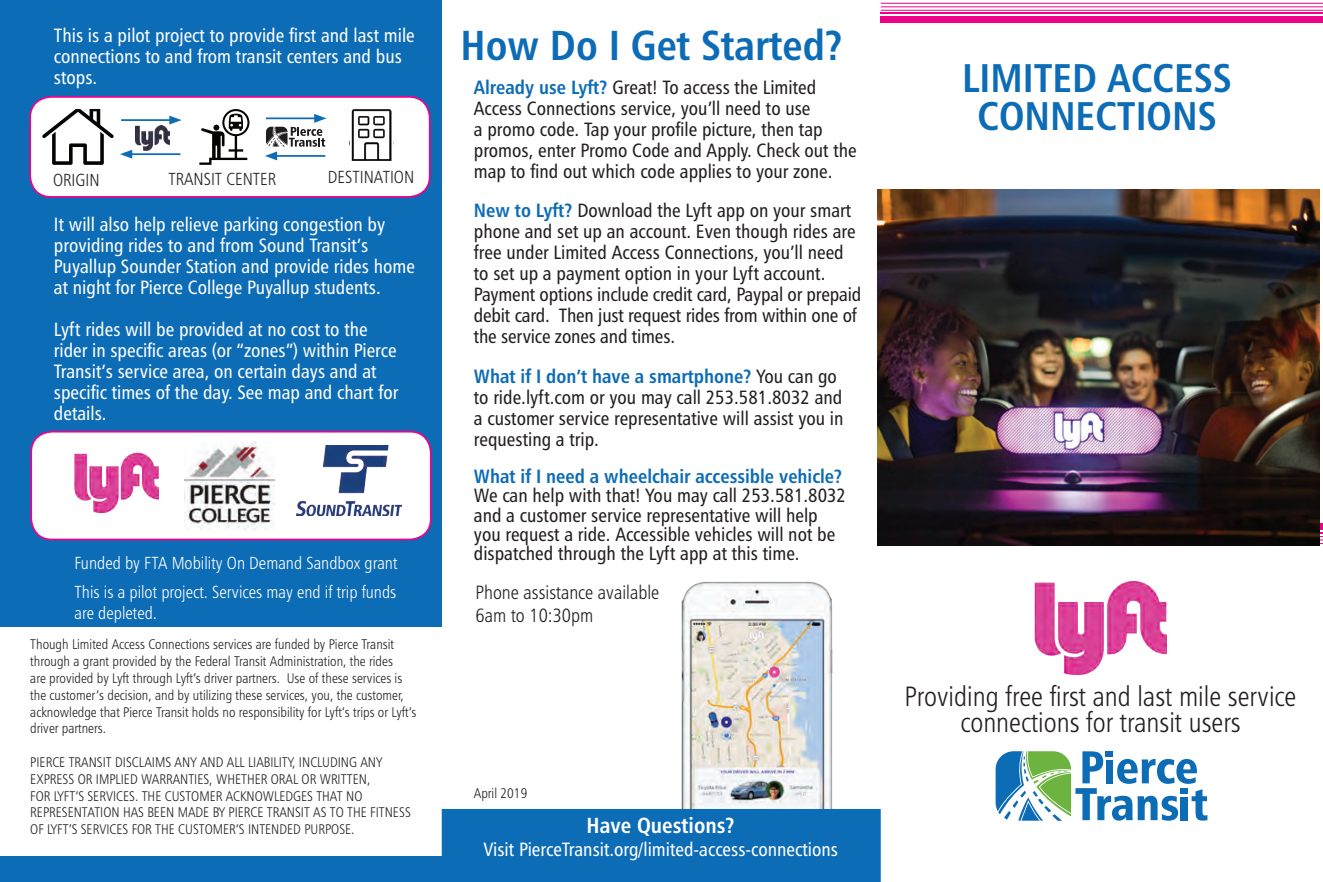
<style>
.page{position:relative;width:1323px;height:882px;background:#fff}
.page>*{position:absolute;margin:0;border:0;box-sizing:border-box;transform-origin:0 0}
.t1{font:42px "Humanist 777 BT Bold Condensed B";color:#0d6cb6}
.t2{font:40.07px/37.6px "Humanist 777 BT Bold Condensed B";color:#0d6cb6;text-align:center}
.t3{font:28px/26.2px "Humanist 777 BT Light Condensed B";color:#231f20;text-align:center}
.t4{font:21.88px "Humanist 777 BT Bold Condensed B";color:#fff}
.t5{font:19.25px/21px "Humanist 777 BT Roman Condensed B";color:#231f20}
.t6{font:19.25px/21px "Humanist 777 BT Roman Condensed B";color:#fff}
.t7{font:19.25px/23.1px "Humanist 777 BT Light Condensed B";color:#231f20}
.t8{font:17.5px/21px "Humanist 777 BT Light Condensed B";color:#fff}
.t9{font:17.5px "Humanist 777 BT Light Condensed B";color:#231f20}
.t10{font:14px/16.8px "Humanist 777 BT Light Condensed B";color:#231f20}
.s1{font-family:"Humanist 777 BT Bold Condensed B";color:#0d6cb6}
</style>
<div class="page">
<div style="left:0;top:0;width:445px;height:882px;background:#0d6cb6"></div>
<div style="left:442px;top:0;width:439px;height:882px;background:#fff"></div>
<div style="left:30px;top:97px;width:400px;height:100px;background:#fff;border-radius:21px"></div>
<div style="left:29px;top:96px;width:402px;height:102px;border:2px solid #ed028c;border-radius:21px"></div>
<div style="left:31px;top:432px;width:400px;height:108px;background:#fff;border-radius:21px"></div>
<div style="left:30px;top:431px;width:402px;height:109px;border:2px solid #ed028c;border-radius:21px"></div>
<img style="left:74px;top:453px;width:84px;height:59px">
<img style="left:184px;top:441px;width:91px;height:89px">
<img style="left:296px;top:446px;width:106px;height:70px">
<svg style="left:42px;top:109px;width:72px;height:56px"></svg>
<svg style="left:199px;top:109px;width:50px;height:56px"></svg>
<svg style="left:352px;top:109px;width:39px;height:52px"></svg>
<hr style="left:121px;top:119px;width:51px;height:2px;background:#0d6cb6">
<svg style="left:169px;top:116px;width:13px;height:9px"></svg>
<hr style="left:130px;top:153px;width:50px;height:2px;background:#0d6cb6">
<svg style="left:120px;top:150px;width:12px;height:9px"></svg>
<img style="left:135px;top:126px;width:34px;height:24px">
<svg style="left:265px;top:114px;width:61px;height:46px"></svg>
<div style="left:0;top:627px;width:442px;height:229px;background:#fff"></div>
<img style="left:662px;top:581px;width:200px;height:228px">
<div style="left:442px;top:809px;width:439px;height:73px;background:#0d6cb6"></div>
<hr style="left:881px;top:533px;width:442px;height:1px;background:#ed028c">
<hr style="left:881px;top:536px;width:442px;height:1px;background:#ed028c">
<hr style="left:881px;top:540px;width:442px;height:1px;background:#ed028c">
<hr style="left:881px;top:543px;width:442px;height:1px;background:#ed028c">
<svg style="left:996px;top:751px;width:211px;height:70px"></svg>
<img style="left:1034px;top:581px;width:132px;height:93px">
<div style="left:881px;top:17px;width:442px;height:6px;background:#ed028c"></div>
<hr style="left:881px;top:12px;width:442px;height:2px;background:#ed028c">
<hr style="left:881px;top:10px;width:442px;height:1px;background:#ed028c">
<hr style="left:881px;top:7px;width:442px;height:1px;background:#ed028c">
<hr style="left:881px;top:3px;width:442px;height:1px;background:#ed028c">
<img style="left:877px;top:189px;width:443px;height:357px">
<p class="t6" style="left:54px;top:25px;width:362px">This is a pilot project to provide first and last mile connections to and from transit centers and bus stops.</p>
<p class="t9" style="left:53px;top:170px;width:48px">ORIGIN</p>
<p class="t9" style="left:168px;top:168px;width:109px">TRANSIT CENTER</p>
<p class="t9" style="left:328px;top:166px;width:88px">DESTINATION</p>
<p class="t6" style="left:54px;top:214px;width:362px">It will also help relieve parking congestion by providing rides to and from Sound Transit’s Puyallup Sounder Station and provide rides home at night for Pierce College Puyallup students.</p>
<p class="t6" style="left:54px;top:319px;width:346px">Lyft rides will be provided at no cost to the rider in specific areas (or “zones”) within Pierce Transit’s service area, on certain days and at specific times of the day. See map and chart for details.</p>
<p class="t8" style="left:75px;top:552px;width:324px">Funded by FTA Mobility On Demand Sandbox grant</p>
<p class="t1" style="left:461px;top:19px;width:384px">How Do I Get Started?</p>
<p class="t5" style="left:474px;top:76px;width:384px"><span class="s1">Already use Lyft?</span> Great! To access the Limited Access Connections service, you’ll need to use<br>a promo code. Tap your profile picture, then tap promos, enter Promo Code and Apply. Check out the map to find out which code applies to your zone.</p>
<p class="t5" style="left:474px;top:200px;width:389px"><span class="s1">New to Lyft?</span> Download the Lyft app on your smart phone and set up an account. Even though rides are free under Limited Access Connections, you’ll need to set up a payment option in your Lyft account.<br>Payment options include credit card, Paypal or prepaid debit card. Then just request rides from within one of the service zones and times.</p>
<p class="t5" style="left:474px;top:365px;width:371px"><span class="s1">What if I don’t have a smartphone?</span> You can go to ride.lyft.com or you may call 253.581.8032 and a customer service representative will assist you in requesting a trip.</p>
<p class="t5" style="left:474px;top:466px;width:374px;line-height:19.2px"><span class="s1">What if I need a wheelchair accessible vehicle?<br></span>We can help with that! You may call 253.581.8032 and a customer service representative will help you request a ride. Accessible vehicles will not be dispatched through the Lyft app at this time.</p>
<p class="t8" style="left:75px;top:581px;width:323px">This is a pilot project. Services may end if trip funds are depleted.</p>
<p class="t7" style="left:476px;top:580px;width:185px">Phone assistance available<br>6am to 10:30pm</p>
<p class="t10" style="left:30px;top:636px;width:388px">Though Limited Access Connections services are funded by Pierce Transit through a grant provided by the Federal Transit Administration, the rides<br>are provided by Lyft through Lyft’s driver partners. Use of these services is the customer’s decision, and by utilizing these services, you, the customer, acknowledge that Pierce Transit holds no responsibility for Lyft’s trips or Lyft’s driver partners.</p>
<p class="t10" style="left:30px;top:753px;width:382px">PIERCE TRANSIT DISCLAIMS ANY AND ALL LIABILITY, INCLUDING ANY EXPRESS OR IMPLIED WARRANTIES, WHETHER ORAL OR WRITTEN,<br>FOR LYFT’S SERVICES. THE CUSTOMER ACKNOWLEDGES THAT NO REPRESENTATION HAS BEEN MADE BY PIERCE TRANSIT AS TO THE FITNESS OF LYFT’S SERVICES FOR THE CUSTOMER’S INTENDED PURPOSE.</p>
<p class="t10" style="left:474px;top:785px;width:55px">April 2019</p>
<p class="t4" style="left:587px;top:812px;width:150px">Have Questions?</p>
<p class="t6" style="left:483px;top:838px;width:356px">Visit PierceTransit.org/limited-access-connections</p>
<p class="t2" style="left:962px;top:59px;width:271px">LIMITED ACCESS<br>CONNECTIONS</p>
<p class="t3" style="left:904px;top:682px;width:393px">Providing free first and last mile service connections for transit users</p>
</div>
